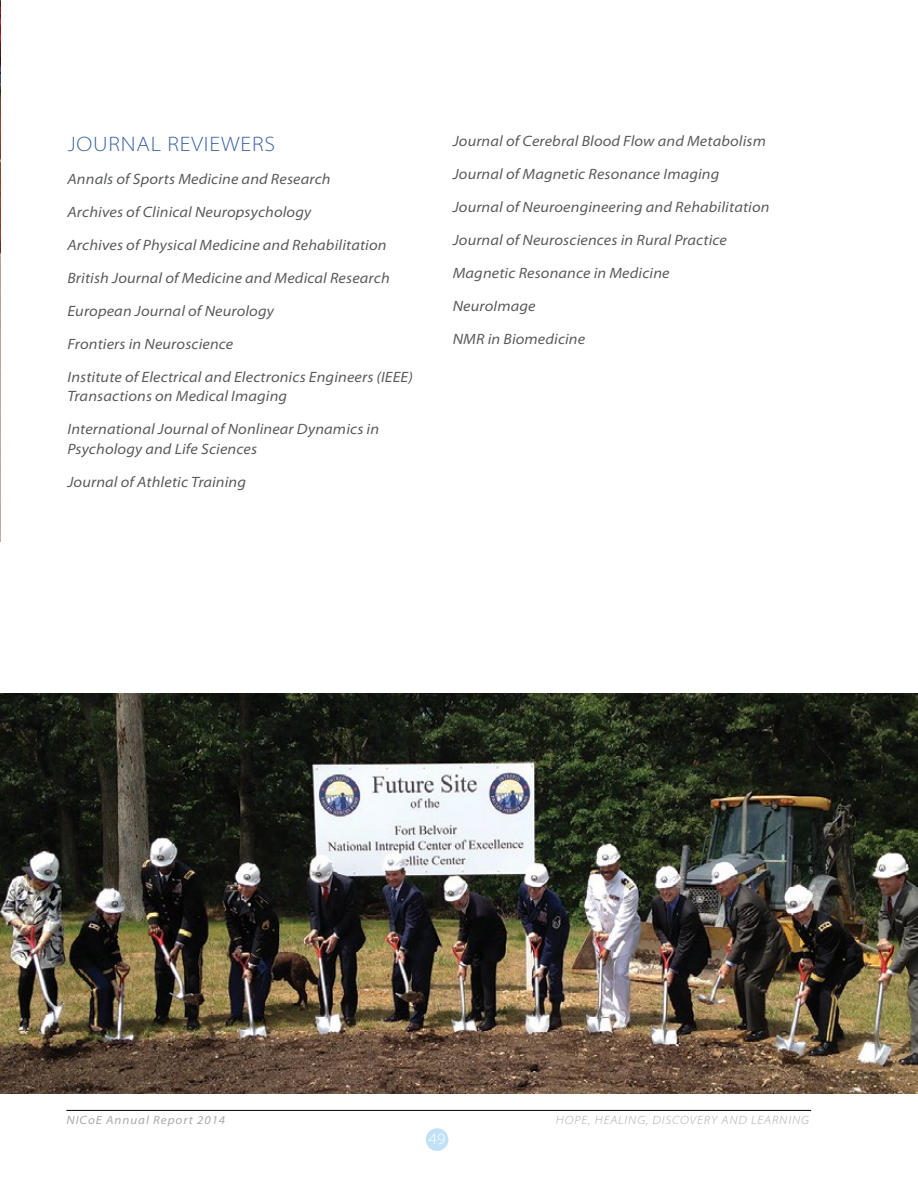
<style>
.page{position:relative;width:918px;height:1188px;background:#fff}
.page>*{position:absolute;margin:0;border:0;box-sizing:border-box;transform-origin:0 0}
.t1{font:300 semi-expanded 21px "Myriad Pro";letter-spacing:.04em;color:#3860a0}
.t2{font:300 semi-expanded 15.75px "Myriad Pro";color:#fff}
.t3{font:italic semi-expanded 15px/19.5px "Myriad Pro";letter-spacing:.01em;color:#58595b}
.t4{font:italic 300 semi-expanded 12px "Myriad Pro";letter-spacing:.08em;color:#a7a9ac}
.t5{font:italic semi-expanded 12px "Myriad Pro";letter-spacing:.08em;color:#a7a9ac}
</style>
<div class="page">
<hr style="left:66px;top:1110px;width:745px;height:1px;background:#000">
<div style="left:426px;top:1128px;width:22px;height:23px;background:#c2e1f6;border-radius:50%"></div>
<img style="left:1px;top:693px;width:917px;height:401px">
<img style="left:0;top:0;width:1px;height:541px">
<h3 class="t1" style="left:68px;top:132px;width:209px">JOURNAL REVIEWERS</h3>
<p class="t3" style="left:68px;top:169px;width:265px">Annals of Sports Medicine and Research</p>
<p class="t3" style="left:68px;top:202px;width:245px">Archives of Clinical Neuropsychology</p>
<p class="t3" style="left:68px;top:235px;width:321px">Archives of Physical Medicine and Rehabilitation</p>
<p class="t3" style="left:68px;top:268px;width:324px">British Journal of Medicine and Medical Research</p>
<p class="t3" style="left:68px;top:301px;width:208px">European Journal of Neurology</p>
<p class="t3" style="left:68px;top:334px;width:167px">Frontiers in Neuroscience</p>
<p class="t3" style="left:68px;top:367px;width:347px">Institute of Electrical and Electronics Engineers (IEEE)<br>Transactions on Medical Imaging</p>
<p class="t3" style="left:68px;top:420px;width:313px">International Journal of Nonlinear Dynamics in<br>Psychology and Life Sciences</p>
<p class="t3" style="left:68px;top:472px;width:180px">Journal of Athletic Training</p>
<p class="t3" style="left:453px;top:132px;width:315px">Journal of Cerebral Blood Flow and Metabolism</p>
<p class="t3" style="left:453px;top:165px;width:268px">Journal of Magnetic Resonance Imaging</p>
<p class="t3" style="left:453px;top:198px;width:318px">Journal of Neuroengineering and Rehabilitation</p>
<p class="t3" style="left:453px;top:231px;width:276px">Journal of Neurosciences in Rural Practice</p>
<p class="t3" style="left:453px;top:264px;width:218px">Magnetic Resonance in Medicine</p>
<p class="t3" style="left:453px;top:297px;width:84px">NeuroImage</p>
<p class="t3" style="left:453px;top:330px;width:134px">NMR in Biomedicine</p>
<p class="t5" style="left:66px;top:1114px;width:160px">NICoE Annual Report 2014</p>
<p class="t4" style="left:556px;top:1114px;width:254px">HOPE, HEALING, DISCOVERY AND LEARNING</p>
<p class="t2" style="left:429px;top:1130px;width:18px">49</p>
</div>
